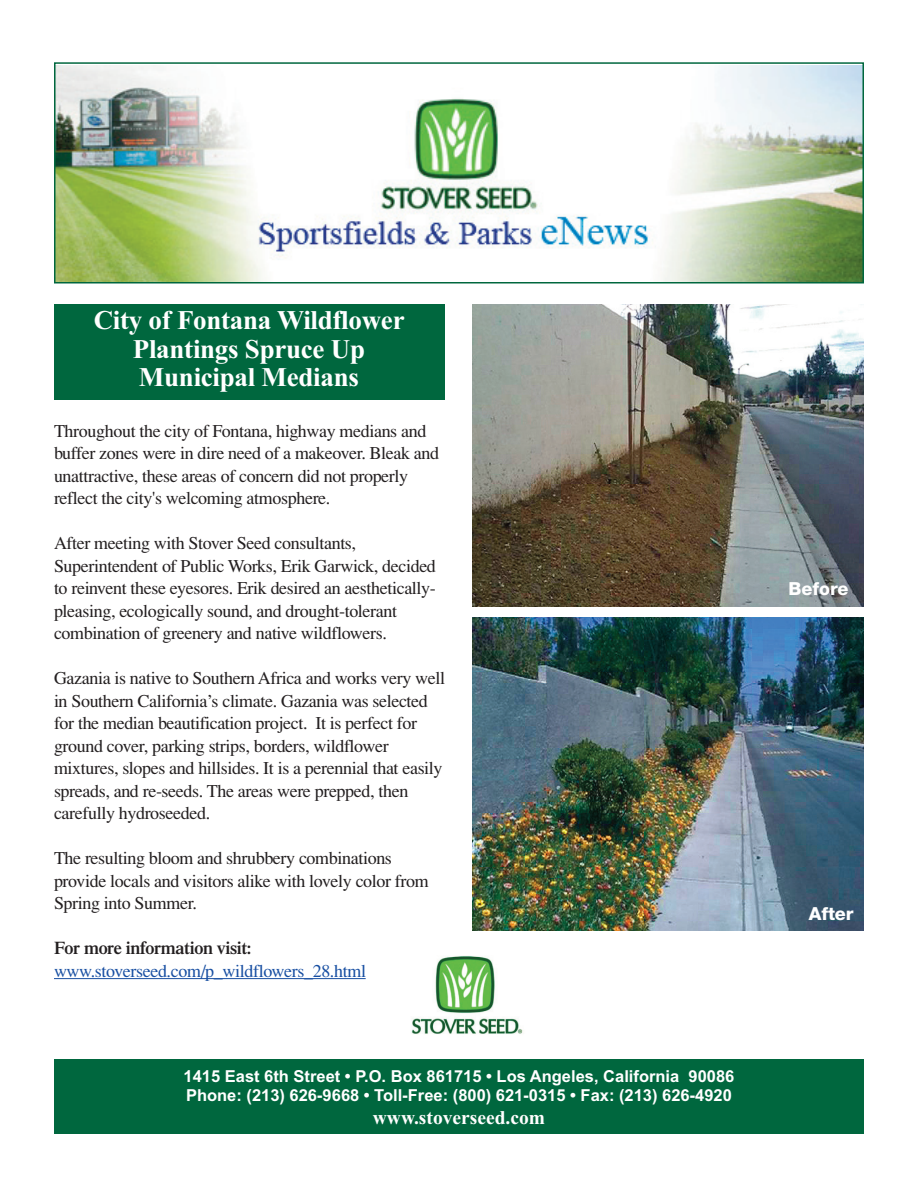
<style>
.page{position:relative;width:918px;height:1188px;background:#fff}
.page>*{position:absolute;margin:0;border:0;box-sizing:border-box;transform-origin:0 0}
.t1{font:700 27px/28.5px "Times New Roman";letter-spacing:-.01em;color:#fff;text-align:center}
.t2{font:700 19.5px "Times New Roman";color:#fff}
.t3{font:18px/22.5px "Times";letter-spacing:-.02em;color:#231f20}
.t4{font:18px "Times";letter-spacing:-.02em;color:#184fa2}
.t5{font:600 18px "Times";letter-spacing:-.02em;color:#231f20}
.t6{font:800 18px "Helvetica Neue";color:#fff}
.t7{font:700 16.5px/19.8px "Arial";color:#fff}
</style>
<div class="page">
<hr style="left:54px;top:978px;width:312px;height:1px;background:#184fa2">
<img style="left:57px;top:66px;width:804px;height:215px">
<div style="left:54px;top:62px;width:810px;height:222px;border:2px solid #00673e"></div>
<div style="left:54px;top:304px;width:390px;height:95px;background:#00673e"></div>
<div style="left:54px;top:1060px;width:810px;height:74px;background:#00673e"></div>
<img style="left:411px;top:956px;width:112px;height:78px">
<img style="left:473px;top:304px;width:391px;height:303px">
<img style="left:473px;top:617px;width:391px;height:314px">
<h1 class="t1" style="left:94px;top:309px;width:313px">City of Fontana Wildflower<br>Plantings Spruce Up<br>Municipal Medians</h1>
<p class="t3" style="left:54px;top:421px;width:387px">Throughout the city of Fontana, highway medians and buffer zones were in dire need of a makeover. Bleak and unattractive, these areas of concern did not properly reflect the city's welcoming atmosphere.</p>
<p class="t3" style="left:54px;top:533px;width:383px">After meeting with Stover Seed consultants, Superintendent of Public Works, Erik Garwick, decided to reinvent these eyesores. Erik desired an aesthetically&shy;pleasing, ecologically sound, and drought-tolerant combination of greenery and native wildflowers.</p>
<p class="t3" style="left:54px;top:668px;width:393px">Gazania is native to Southern Africa and works very well in Southern California’s climate. Gazania was selected for the median beautification project. It is perfect for ground cover, parking strips, borders, wildflower mixtures, slopes and hillsides. It is a perennial that easily spreads, and re-seeds. The areas were prepped, then carefully hydroseeded.</p>
<p class="t3" style="left:54px;top:848px;width:376px">The resulting bloom and shrubbery combinations provide locals and visitors alike with lovely color from<br>Spring into Summer.</p>
<p class="t5" style="left:54px;top:941px;width:199px">For more information visit:</p>
<p class="t4" style="left:54px;top:964px;width:314px">www.stoverseed.com/p_wildflowers_28.html</p>
<p class="t7" style="left:184px;top:1066px;width:552px">1415 East 6th Street • P.O. Box 861715 • Los Angeles, California 90086<br>Phone: (213) 626-9668 • Toll-Free: (800) 621-0315 • Fax: (213) 626-4920</p>
<p class="t2" style="left:373px;top:1111px;width:174px">www.stoverseed.com</p>
<p class="t6" style="left:788px;top:582px;width:61px">Before</p>
<p class="t6" style="left:809px;top:908px;width:46px">After</p>
</div>
